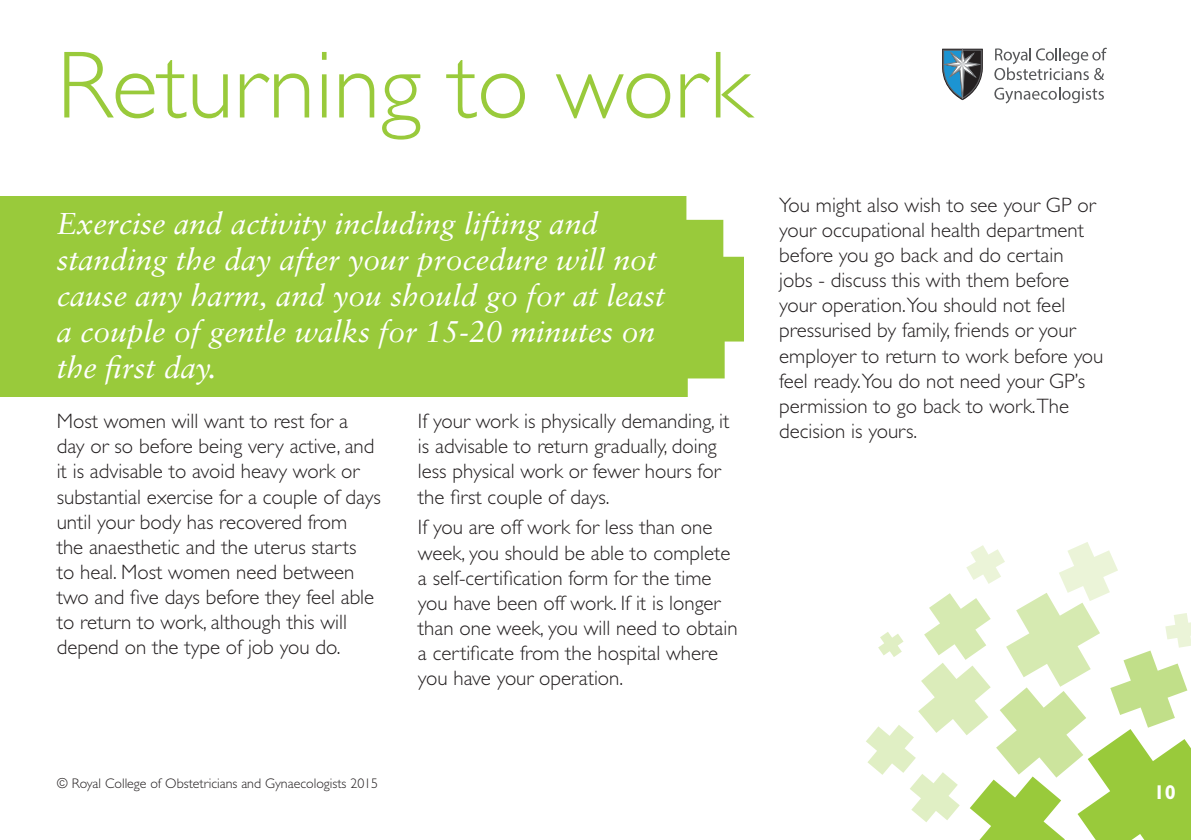
<style>
.page{position:relative;width:1191px;height:840px;background:#fff}
.page>*{position:absolute;margin:0;border:0;box-sizing:border-box;transform-origin:0 0}
.t1{font:300 96px "Gill Sans";color:#99ca3b}
.t2{font:italic 30.2px/36px "Sabon";color:#fff}
.t3{font:300 20.8px/25px "Gill Sans";color:#231f20}
.t4{font:700 20px "Gill Sans";color:#fff}
.t5{font:300 14px "Gill Sans";color:#231f20}
</style>
<div class="page">
<svg style="left:994px;top:48px;width:112px;height:32px"></svg>
<svg style="left:994px;top:87px;width:110px;height:16px"></svg>
<svg style="left:942px;top:49px;width:40px;height:52px"></svg>
<div style="left:0;top:196px;width:743px;height:201px;background:#99ca3b"></div>
<svg style="left:688px;top:341px;width:56px;height:56px"></svg>
<svg style="left:686px;top:196px;width:57px;height:60px"></svg>
<svg style="left:866px;top:542px;width:325px;height:297px"></svg>
<div style="left:1146px;top:770px;width:45px;height:47px;background:#99ca3b"></div>
<h1 class="t1" style="left:57px;top:31px;width:696px">Returning to work</h1>
<h2 class="t2" style="left:57px;top:205px;width:610px">Exercise and activity including lifting and standing the day after your procedure will not cause any harm, and you should go for at least a couple of gentle walks for 15-20 minutes on the first day.</h2>
<p class="t3" style="left:57px;top:409px;width:326px">Most women will want to rest for a day or so before being very active, and it is advisable to avoid heavy work or substantial exercise for a couple of days until your body has recovered from<br>the anaesthetic and the uterus starts<br>to heal. Most women need between two and five days before they feel able to return to work, although this will depend on the type of job you do.</p>
<p class="t3" style="left:418px;top:409px;width:313px">If your work is physically demanding, it is advisable to return gradually, doing less physical work or fewer hours for the first couple of days.</p>
<p class="t3" style="left:418px;top:515px;width:321px">If you are off work for less than one week, you should be able to complete a self-certification form for the time you have been off work. If it is longer than one week, you will need to obtain a certificate from the hospital where you have your operation.</p>
<p class="t3" style="left:779px;top:193px;width:326px">You might also wish to see your GP or your occupational health department before you go back and do certain<br>jobs - discuss this with them before your operation.You should not feel pressurised by family, friends or your employer to return to work before you feel ready.You do not need your GP’s permission to go back to work.The decision is yours.</p>
<p class="t5" style="left:57px;top:775px;width:323px">© Royal College of Obstetricians and Gynaecologists 2015</p>
<p class="t4" style="left:1153px;top:780px;width:24px">10</p>
</div>
